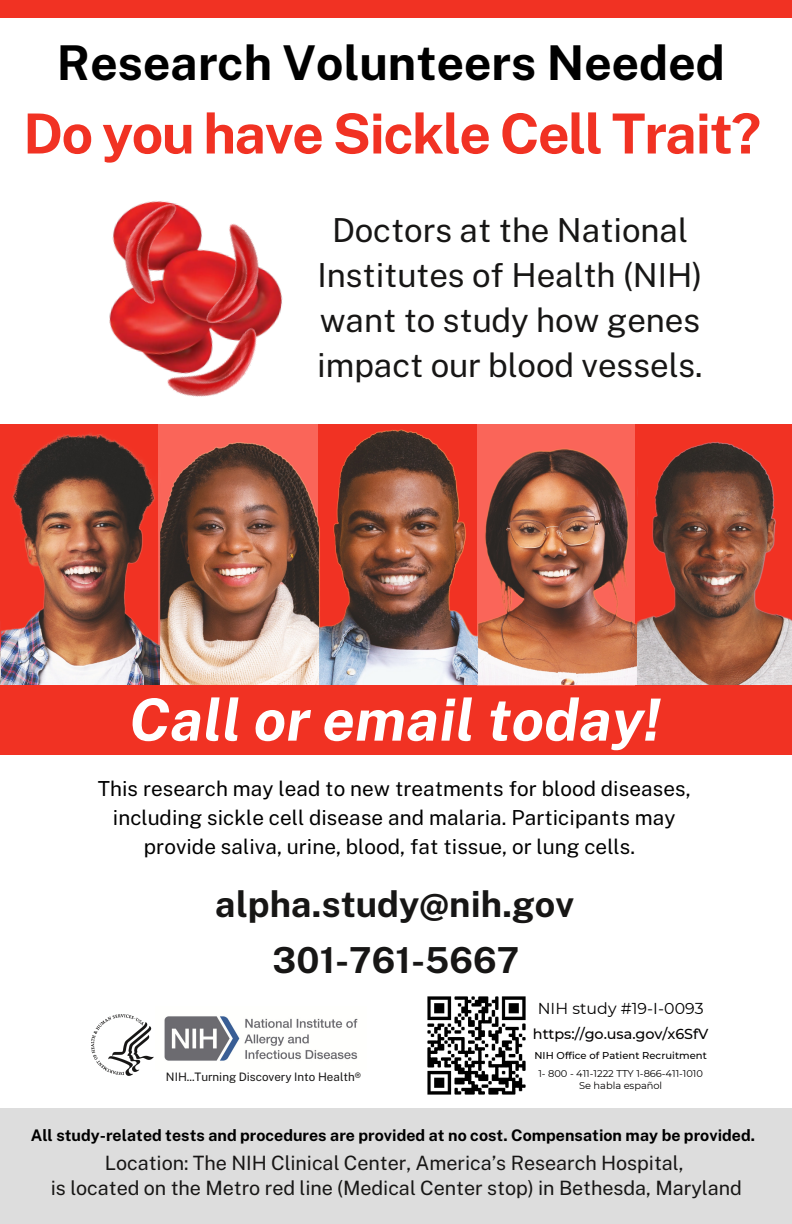
<style>
.page{position:relative;width:792px;height:1224px;background:#fff}
.page>*{position:absolute;margin:0;border:0;box-sizing:border-box;transform-origin:0 0}
.t1{font:italic 700 58.2px "Public Sans";letter-spacing:.005em;color:#fff}
.t2{font:700 55.4px "Public Sans";letter-spacing:-.025em;color:#f13223}
.t3{font:700 48px "Public Sans";letter-spacing:.005em;color:#000}
.t4{font:700 36px "Public Sans";letter-spacing:.005em;color:#171615}
.t5{font:700 35.8px "Public Sans";color:#171615}
.t6{font:33px/45px "Public Sans";letter-spacing:-.005em;color:#171615;text-align:center}
.t7{font:20.8px/28.8px "Public Sans";color:#000;text-align:center}
.t8{font:19.8px "Public Sans";letter-spacing:-.005em;color:#171615}
.t9{font:700 16px "Public Sans";letter-spacing:.005em;color:#000}
.t10{font:15.8px "Montserrat";letter-spacing:.005em;color:#020000}
.t11{font:500 14.4px "Montserrat";letter-spacing:-.005em;color:#020000}
.t12{font:11.6px "Public Sans";letter-spacing:-.005em;color:#171615}
.t13{font:500 10px "Montserrat";letter-spacing:.005em;color:#020000}
.t14{font:9.8px/11.8px "Montserrat";letter-spacing:-.005em;color:#020000;text-align:center}
</style>
<div class="page">
<img style="left:91px;top:1014px;width:63px;height:62px">
<img style="left:164px;top:1016px;width:194px;height:45px">
<img style="left:427px;top:996px;width:99px;height:99px">
<div style="left:0;top:0;width:792px;height:17px;background:#f13223"></div>
<div style="left:0;top:1108px;width:792px;height:116px;background:#ddd"></div>
<div style="left:0;top:685px;width:792px;height:69px;background:#f13223"></div>
<img style="left:0;top:424px;width:792px;height:261px">
<img style="left:111px;top:330px;width:35px;height:27px">
<img style="left:146px;top:330px;width:131px;height:114px">
<img style="left:109px;top:201px;width:54px;height:129px">
<img style="left:163px;top:201px;width:120px;height:142px">
<p class="t3" style="left:57px;top:35px;width:670px">Research Volunteers Needed</p>
<p class="t2" style="left:23px;top:101px;width:739px">Do you have Sickle Cell Trait?</p>
<p class="t6" style="left:317px;top:208px;width:387px">Doctors at the National<br>Institutes of Health (NIH) want to study how genes impact our blood vessels.</p>
<p class="t1" style="left:129px;top:685px;width:533px">Call or email today!</p>
<p class="t7" style="left:98px;top:774px;width:594px">This research may lead to new treatments for blood diseases, including sickle cell disease and malaria. Participants may provide saliva, urine, blood, fat tissue, or lung cells.</p>
<p class="t4" style="left:215px;top:883px;width:361px">alpha.study@nih.gov</p>
<p class="t5" style="left:273px;top:939px;width:248px">301-761-5667</p>
<p class="t12" style="left:166px;top:1070px;width:197px">NIH...Turning Discovery Into Health®</p>
<p class="t10" style="left:538px;top:999px;width:168px">NIH study #19-I-0093</p>
<p class="t13" style="left:534px;top:1049px;width:174px">NIH Office of Patient Recruitment</p>
<p class="t14" style="left:538px;top:1068px;width:166px">1- 800 - 411-1222 TTY 1-866-411-1010<br>Se habla español</p>
<p class="t11" style="left:533px;top:1025px;width:177px">https://go.usa.gov/x6SfV</p>
<p class="t9" style="left:31px;top:1126px;width:726px">All study-related tests and procedures are provided at no cost. Compensation may be provided.</p>
<p class="t8" style="left:105px;top:1151px;width:580px">Location: The NIH Clinical Center, America’s Research Hospital,</p>
<p class="t8" style="left:51px;top:1176px;width:693px">is located on the Metro red line (Medical Center stop) in Bethesda, Maryland</p>
</div>
